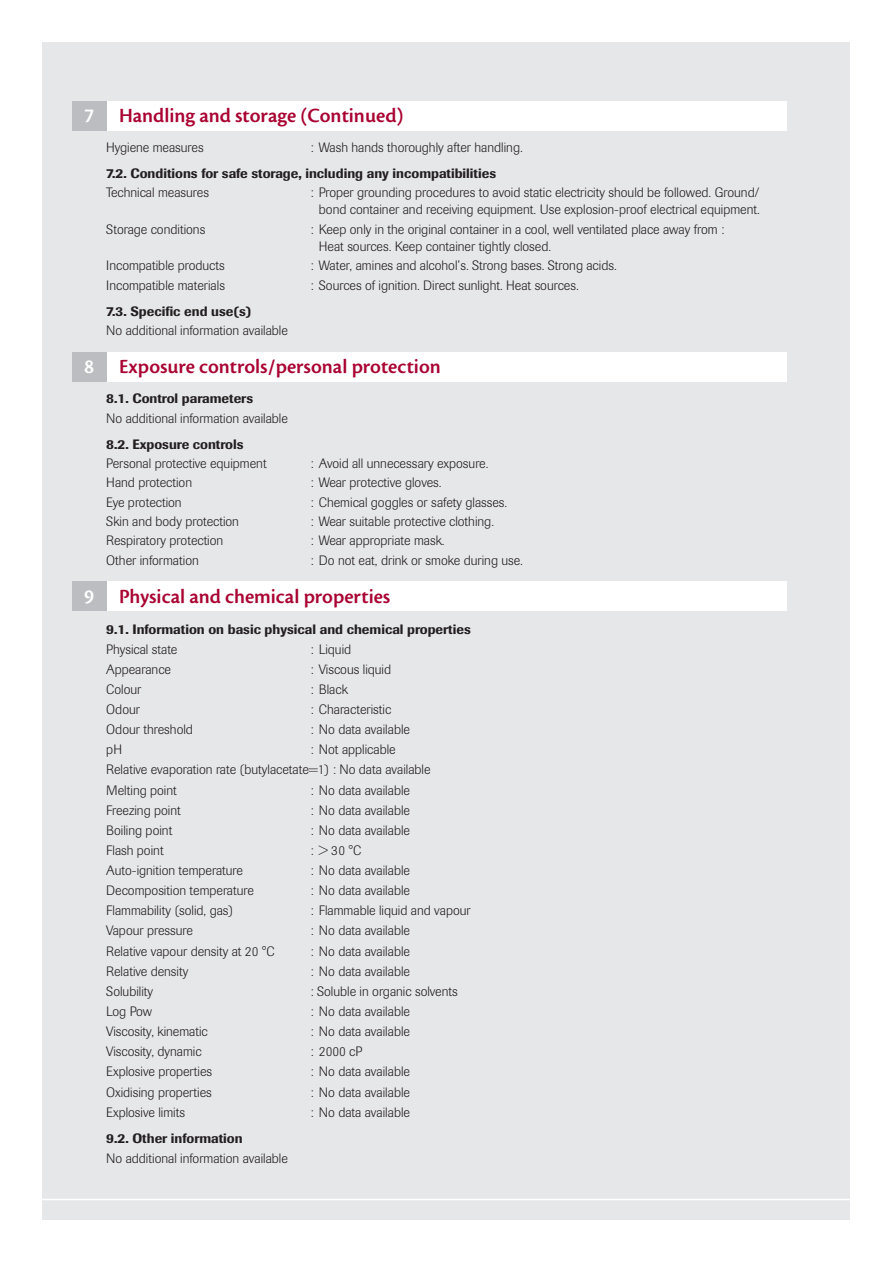
<style>
.page{position:relative;width:893px;height:1263px;background:#fff}
.page>*{position:absolute;margin:0;border:0;box-sizing:border-box;transform-origin:0 0}
.t1{font:21px "Cronos MM 574 14";letter-spacing:.015em;color:#a90332}
.t2{font:21px "Cronos MM 574 14";color:#fff}
.t3{font:300 13.5px/17.2px "Imago";color:#231f20;text-align:right}
.t4{font:500 13.5px "Imago";color:#231f20}
</style>
<div class="page">
<div style="left:43px;top:43px;width:807px;height:1177px;background:#e6e7e9"></div>
<hr style="left:37px;top:1199px;width:818px;height:1px;background:#fff">
<div style="left:106px;top:101px;width:681px;height:30px;background:#fff"></div>
<div style="left:72px;top:101px;width:34px;height:30px;background:#bcbdc0"></div>
<div style="left:106px;top:352px;width:681px;height:30px;background:#fff"></div>
<div style="left:72px;top:352px;width:34px;height:30px;background:#bcbdc0"></div>
<div style="left:106px;top:581px;width:681px;height:30px;background:#fff"></div>
<div style="left:72px;top:581px;width:34px;height:30px;background:#bcbdc0"></div>
<p class="t2" style="left:84px;top:105px;width:11px">7</p>
<p class="t2" style="left:84px;top:356px;width:11px">8</p>
<p class="t2" style="left:84px;top:585px;width:11px">9</p>
<p class="t1" style="left:119px;top:105px;width:286px">Handling and storage (Continued)</p>
<p class="t3" style="left:106px;top:139px;width:99px">Hygiene measures</p>
<p class="t3" style="left:310px;top:139px;width:214px">: Wash hands thoroughly after handling.</p>
<p class="t4" style="left:106px;top:165px;width:391px">7.2. Conditions for safe storage, including any incompatibilities</p>
<p class="t3" style="left:106px;top:184px;width:104px">Technical measures</p>
<p class="t3" style="left:310px;top:184px;width:451px">: Proper grounding procedures to avoid static electricity should be followed. Ground/ bond container and receiving equipment. Use explosion-proof electrical equipment.</p>
<p class="t3" style="left:106px;top:221px;width:101px">Storage conditions</p>
<p class="t3" style="left:319px;top:221px;width:407px;text-align:left;text-indent:-9px">: Keep only in the original container in a cool, well ventilated place away from :<br>Heat sources. Keep container tightly closed.</p>
<p class="t3" style="left:106px;top:257px;width:120px">Incompatible products</p>
<p class="t3" style="left:310px;top:257px;width:308px">: Water, amines and alcohol’s. Strong bases. Strong acids.</p>
<p class="t3" style="left:106px;top:277px;width:120px">Incompatible materials</p>
<p class="t3" style="left:310px;top:277px;width:270px">: Sources of ignition. Direct sunlight. Heat sources.</p>
<p class="t4" style="left:106px;top:303px;width:147px">7.3. Specific end use(s)</p>
<p class="t3" style="left:106px;top:322px;width:183px">No additional information available</p>
<p class="t1" style="left:119px;top:356px;width:323px">Exposure controls/personal protection</p>
<p class="t4" style="left:106px;top:390px;width:148px">8.1. Control parameters</p>
<p class="t3" style="left:106px;top:410px;width:183px">No additional information available</p>
<p class="t4" style="left:106px;top:436px;width:139px">8.2. Exposure controls</p>
<p class="t3" style="left:106px;top:455px;width:162px">Personal protective equipment</p>
<p class="t3" style="left:310px;top:455px;width:180px">: Avoid all unnecessary exposure.</p>
<p class="t3" style="left:106px;top:474px;width:87px">Hand protection</p>
<p class="t3" style="left:310px;top:474px;width:133px">: Wear protective gloves.</p>
<p class="t3" style="left:106px;top:494px;width:77px">Eye protection</p>
<p class="t3" style="left:310px;top:494px;width:198px">: Chemical goggles or safety glasses.</p>
<p class="t3" style="left:106px;top:513px;width:134px">Skin and body protection</p>
<p class="t3" style="left:310px;top:513px;width:185px">: Wear suitable protective clothing.</p>
<p class="t3" style="left:106px;top:532px;width:119px">Respiratory protection</p>
<p class="t3" style="left:310px;top:532px;width:136px">: Wear appropriate mask.</p>
<p class="t3" style="left:106px;top:552px;width:94px">Other information</p>
<p class="t3" style="left:310px;top:552px;width:214px">: Do not eat, drink or smoke during use.</p>
<p class="t1" style="left:119px;top:585px;width:273px">Physical and chemical properties</p>
<p class="t4" style="left:106px;top:621px;width:366px">9.1. Information on basic physical and chemical properties</p>
<p class="t3" style="left:106px;top:641px;width:73px">Physical state</p>
<p class="t3" style="left:310px;top:641px;width:42px">: Liquid</p>
<p class="t3" style="left:106px;top:661px;width:66px">Appearance</p>
<p class="t3" style="left:310px;top:661px;width:82px">: Viscous liquid</p>
<p class="t3" style="left:106px;top:681px;width:37px">Colour</p>
<p class="t3" style="left:310px;top:681px;width:39px">: Black</p>
<p class="t3" style="left:106px;top:701px;width:35px">Odour</p>
<p class="t3" style="left:310px;top:701px;width:82px">: Characteristic</p>
<p class="t3" style="left:106px;top:721px;width:88px">Odour threshold</p>
<p class="t3" style="left:310px;top:721px;width:101px">: No data available</p>
<p class="t3" style="left:106px;top:741px;width:17px">pH</p>
<p class="t3" style="left:310px;top:741px;width:87px">: Not applicable</p>
<p class="t3" style="left:106px;top:761px;width:326px">Relative evaporation rate (butylacetate=1) : No data available</p>
<p class="t3" style="left:106px;top:781px;width:72px">Melting point</p>
<p class="t3" style="left:310px;top:781px;width:101px">: No data available</p>
<p class="t3" style="left:106px;top:802px;width:76px">Freezing point</p>
<p class="t3" style="left:310px;top:802px;width:101px">: No data available</p>
<p class="t3" style="left:106px;top:822px;width:68px">Boiling point</p>
<p class="t3" style="left:310px;top:822px;width:101px">: No data available</p>
<p class="t3" style="left:106px;top:842px;width:59px">Flash point</p>
<p class="t3" style="left:310px;top:842px;width:52px">: &gt; 30 °C</p>
<p class="t3" style="left:106px;top:862px;width:138px">Auto-ignition temperature</p>
<p class="t3" style="left:310px;top:862px;width:101px">: No data available</p>
<p class="t3" style="left:106px;top:882px;width:149px">Decomposition temperature</p>
<p class="t3" style="left:310px;top:882px;width:101px">: No data available</p>
<p class="t3" style="left:106px;top:902px;width:129px">Flammability (solid, gas)</p>
<p class="t3" style="left:310px;top:902px;width:162px">: Flammable liquid and vapour</p>
<p class="t3" style="left:106px;top:922px;width:88px">Vapour pressure</p>
<p class="t3" style="left:310px;top:922px;width:101px">: No data available</p>
<p class="t3" style="left:106px;top:942px;width:170px">Relative vapour density at 20 °C</p>
<p class="t3" style="left:310px;top:942px;width:101px">: No data available</p>
<p class="t3" style="left:106px;top:963px;width:84px">Relative density</p>
<p class="t3" style="left:310px;top:963px;width:101px">: No data available</p>
<p class="t3" style="left:106px;top:983px;width:48px">Solubility</p>
<p class="t3" style="left:310px;top:983px;width:149px">: Soluble in organic solvents</p>
<p class="t3" style="left:106px;top:1003px;width:47px">Log Pow</p>
<p class="t3" style="left:310px;top:1003px;width:101px">: No data available</p>
<p class="t3" style="left:106px;top:1023px;width:103px">Viscosity, kinematic</p>
<p class="t3" style="left:310px;top:1023px;width:101px">: No data available</p>
<p class="t3" style="left:106px;top:1043px;width:97px">Viscosity, dynamic</p>
<p class="t3" style="left:310px;top:1043px;width:53px">: 2000 cP</p>
<p class="t3" style="left:106px;top:1063px;width:107px">Explosive properties</p>
<p class="t3" style="left:310px;top:1063px;width:101px">: No data available</p>
<p class="t3" style="left:106px;top:1083px;width:107px">Oxidising properties</p>
<p class="t3" style="left:310px;top:1083px;width:101px">: No data available</p>
<p class="t3" style="left:106px;top:1103px;width:80px">Explosive limits</p>
<p class="t3" style="left:310px;top:1103px;width:101px">: No data available</p>
<p class="t4" style="left:106px;top:1130px;width:138px">9.2. Other information</p>
<p class="t3" style="left:106px;top:1150px;width:183px">No additional information available</p>
</div>
